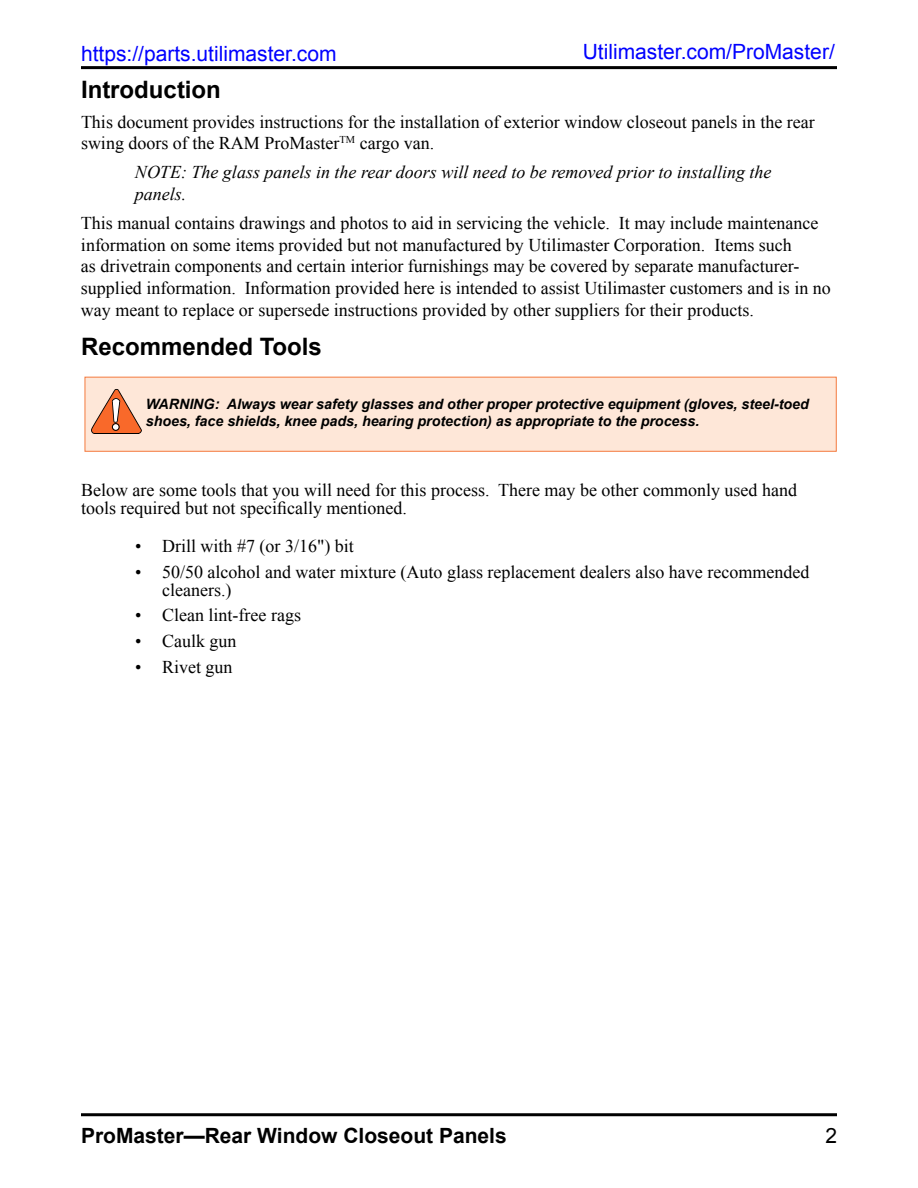
<style>
.page{position:relative;width:918px;height:1188px;background:#fff}
.page>*{position:absolute;margin:0;border:0;box-sizing:border-box;transform-origin:0 0}
.t1{font:700 24px "Arial";color:#000}
.t2{font:21px "Arial";color:#00f}
.t3{font:700 21px "Arial";color:#000}
.t4{font:21px "Arial";color:#000}
.t5{font:18px/21.6px "Times New Roman";color:#000}
.t6{font:italic 18px/21.6px "Times New Roman";color:#000}
.t7{font:italic 700 14.25px/17.1px "Arial";color:#000}
</style>
<div class="page">
<div style="left:85px;top:377px;width:751px;height:74px;background:#fee7d8;border:1px solid #f47a3e"></div>
<svg style="left:91px;top:389px;width:51px;height:45px"></svg>
<div style="left:112px;top:423px;width:8px;height:8px;border:1px solid #000;border-radius:50%"></div>
<hr style="left:81px;top:1113px;width:756px;height:3px;background:#000">
<hr style="left:81px;top:66px;width:756px;height:3px;background:#000">
<p class="t2" style="left:583px;top:38px;width:254px">Utilimaster.com/ProMaster/</p>
<p class="t2" style="left:81px;top:40px;width:257px">https://parts.utilimaster.com</p>
<h1 class="t1" style="left:81px;top:74px;width:141px">Introduction</h1>
<p class="t5" style="left:81px;top:111px;width:735px">This document provides instructions for the installation of exterior window closeout panels in the rear swing doors of the RAM ProMaster<sup>TM</sup> cargo van.</p>
<p class="t6" style="left:135px;top:161px;width:638px">NOTE: The glass panels in the rear doors will need to be removed prior to installing the panels.</p>
<p class="t5" style="left:81px;top:212px;width:751px">This manual contains drawings and photos to aid in servicing the vehicle. It may include maintenance information on some items provided but not manufactured by Utilimaster Corporation. Items such<br>as drivetrain components and certain interior furnishings may be covered by separate manufacturer&shy;supplied information. Information provided here is intended to assist Utilimaster customers and is in no way meant to replace or supersede instructions provided by other suppliers for their products.</p>
<h1 class="t1" style="left:81px;top:330px;width:242px">Recommended Tools</h1>
<p class="t7" style="left:146px;top:396px;width:665px">WARNING: Always wear safety glasses and other proper protective equipment (gloves, steel-toed shoes, face shields, knee pads, hearing protection) as appropriate to the process.</p>
<p class="t5" style="left:81px;top:481px;width:718px;line-height:18px">Below are some tools that you will need for this process. There may be other commonly used hand tools required but not specifically mentioned.</p>
<p class="t5" style="left:135px;top:535px;width:220px">• Drill with #7 (or 3/16") bit</p>
<p class="t5" style="left:162px;top:563px;width:649px;line-height:18px;text-indent:-27px">• 50/50 alcohol and water mixture (Auto glass replacement dealers also have recommended cleaners.)</p>
<p class="t5" style="left:135px;top:604px;width:167px">• Clean lint-free rags</p>
<p class="t5" style="left:135px;top:630px;width:103px">• Caulk gun</p>
<p class="t5" style="left:135px;top:655px;width:99px">• Rivet gun</p>
<p class="t3" style="left:81px;top:1122px;width:427px">ProMaster—Rear Window Closeout Panels</p>
<p class="t4" style="left:826px;top:1122px;width:13px">2</p>
</div>
